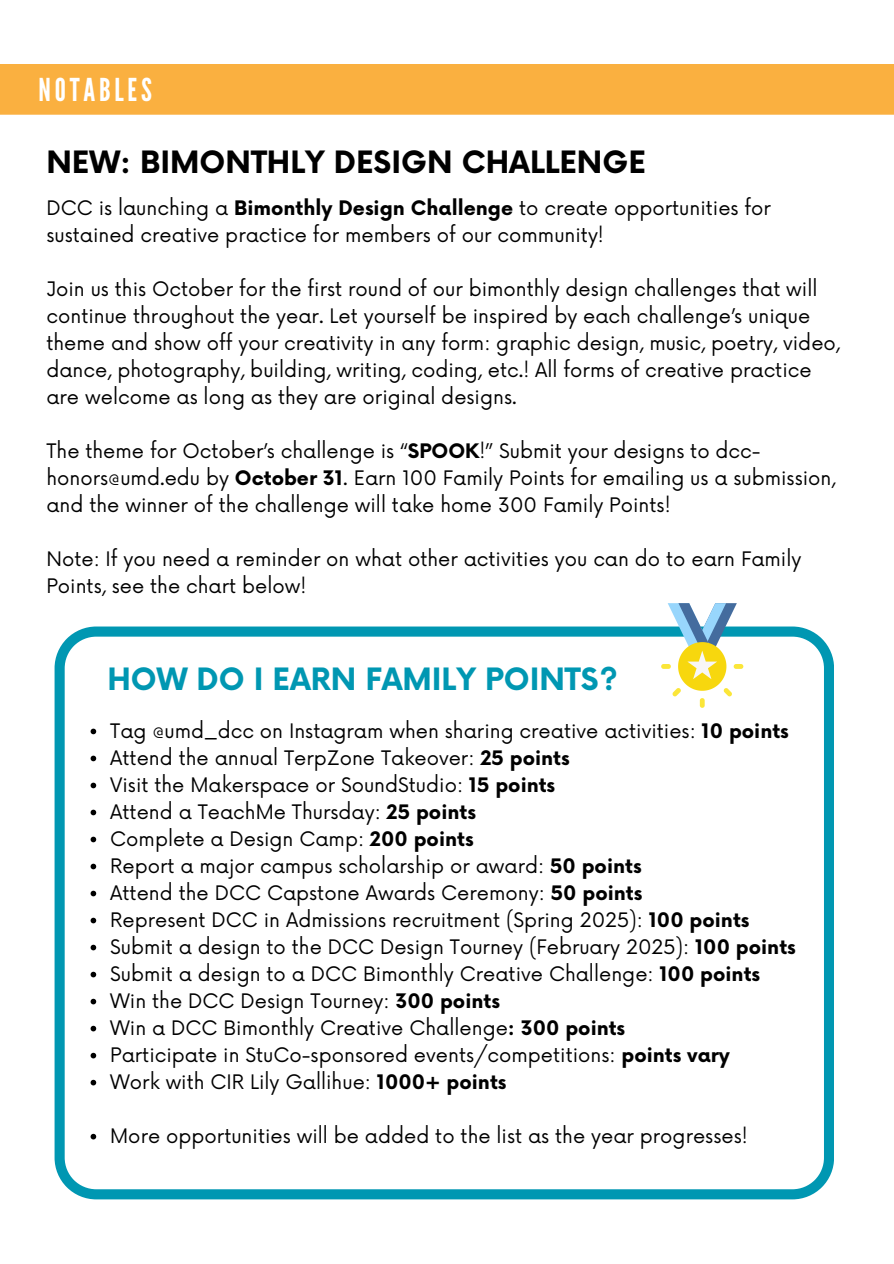
<style>
.page{position:relative;width:894px;height:1264px;background:#fff}
.page>*{position:absolute;margin:0;border:0;box-sizing:border-box;transform-origin:0 0}
.t1{font:31.5px "League Gothic";letter-spacing:.12em;color:#fff}
.t2{font:700 30px "Now";color:#000}
.t3{font:700 30px "Now";color:#0097b2}
.t4{font:19.5px/27px "Now";color:#000}
.s1{font-weight:700}
</style>
<div class="page">
<div style="left:0;top:64px;width:893px;height:51px;background:#fab040"></div>
<svg style="left:55px;top:626px;width:778px;height:573px"></svg>
<svg style="left:91px;top:728px;width:5px;height:6px"></svg>
<svg style="left:91px;top:755px;width:5px;height:6px"></svg>
<svg style="left:91px;top:782px;width:5px;height:6px"></svg>
<svg style="left:91px;top:809px;width:5px;height:6px"></svg>
<svg style="left:91px;top:836px;width:5px;height:6px"></svg>
<svg style="left:91px;top:863px;width:5px;height:6px"></svg>
<svg style="left:91px;top:890px;width:5px;height:6px"></svg>
<svg style="left:91px;top:917px;width:5px;height:6px"></svg>
<svg style="left:91px;top:944px;width:5px;height:6px"></svg>
<svg style="left:91px;top:971px;width:5px;height:6px"></svg>
<svg style="left:91px;top:998px;width:5px;height:6px"></svg>
<svg style="left:91px;top:1025px;width:5px;height:6px"></svg>
<svg style="left:91px;top:1052px;width:5px;height:6px"></svg>
<svg style="left:91px;top:1079px;width:5px;height:6px"></svg>
<svg style="left:91px;top:1133px;width:5px;height:6px"></svg>
<svg style="left:661px;top:603px;width:82px;height:104px"></svg>
<p class="t1" style="left:39px;top:71px;width:115px">NOTABLES</p>
<p class="t2" style="left:46px;top:146px;width:601px">NEW: BIMONTHLY DESIGN CHALLENGE</p>
<h2 class="t4" style="left:46px;top:195px;width:725px">DCC is launching a <span class="s1">Bimonthly Design Challenge</span> to create opportunities for sustained creative practice for members of our community!</h2>
<h1 class="t4" style="left:46px;top:276px;width:794px">Join us this October for the first round of our bimonthly design challenges that will continue throughout the year. Let yourself be inspired by each challenge’s unique theme and show off your creativity in any form: graphic design, music, poetry, video, dance, photography, building, writing, coding, etc.! All forms of creative practice are welcome as long as they are original designs.</h1>
<p class="t4" style="left:46px;top:438px;width:790px">The theme for October’s challenge is “<span class="s1">SPOOK</span>!” Submit your designs to dcc&shy;honors@umd.edu by <span class="s1">October 31</span>. Earn 100 Family Points for emailing us a submission, and the winner of the challenge will take home 300 Family Points!</p>
<p class="t4" style="left:46px;top:546px;width:756px">Note: If you need a reminder on what other activities you can do to earn Family<br>Points, see the chart below!</p>
<p class="t3" style="left:107px;top:663px;width:512px">HOW DO I EARN FAMILY POINTS?</p>
<p class="t4" style="left:110px;top:718px;width:680px">Tag @umd_dcc on Instagram when sharing creative activities: <span class="s1">10 points</span></p>
<p class="t4" style="left:110px;top:745px;width:461px">Attend the annual TerpZone Takeover: <span class="s1">25 points</span></p>
<p class="t4" style="left:110px;top:772px;width:446px">Visit the Makerspace or SoundStudio: <span class="s1">15 points</span></p>
<p class="t4" style="left:110px;top:799px;width:367px">Attend a TeachMe Thursday: <span class="s1">25 points</span></p>
<p class="t4" style="left:110px;top:826px;width:365px">Complete a Design Camp: <span class="s1">200 points</span></p>
<p class="t4" style="left:110px;top:853px;width:532px">Report a major campus scholarship or award: <span class="s1">50 points</span></p>
<p class="t4" style="left:110px;top:880px;width:533px">Attend the DCC Capstone Awards Ceremony: <span class="s1">50 points</span></p>
<p class="t4" style="left:110px;top:907px;width:640px">Represent DCC in Admissions recruitment (Spring 2025): <span class="s1">100 points</span></p>
<p class="t4" style="left:110px;top:934px;width:686px">Submit a design to the DCC Design Tourney (February 2025): <span class="s1">100 points</span></p>
<p class="t4" style="left:110px;top:961px;width:651px">Submit a design to a DCC Bimonthly Creative Challenge: <span class="s1">100 points</span></p>
<p class="t4" style="left:110px;top:988px;width:391px">Win the DCC Design Tourney: <span class="s1">300 points</span></p>
<p class="t4" style="left:110px;top:1015px;width:516px">Win a DCC Bimonthly Creative Challenge<span class="s1">: 300 points</span></p>
<p class="t4" style="left:110px;top:1042px;width:621px">Participate in StuCo-sponsored events/competitions: <span class="s1">points vary</span></p>
<p class="t4" style="left:110px;top:1069px;width:397px">Work with CIR Lily Gallihue: <span class="s1">1000+ points</span></p>
<p class="t4" style="left:110px;top:1123px;width:638px">More opportunities will be added to the list as the year progresses!</p>
</div>
